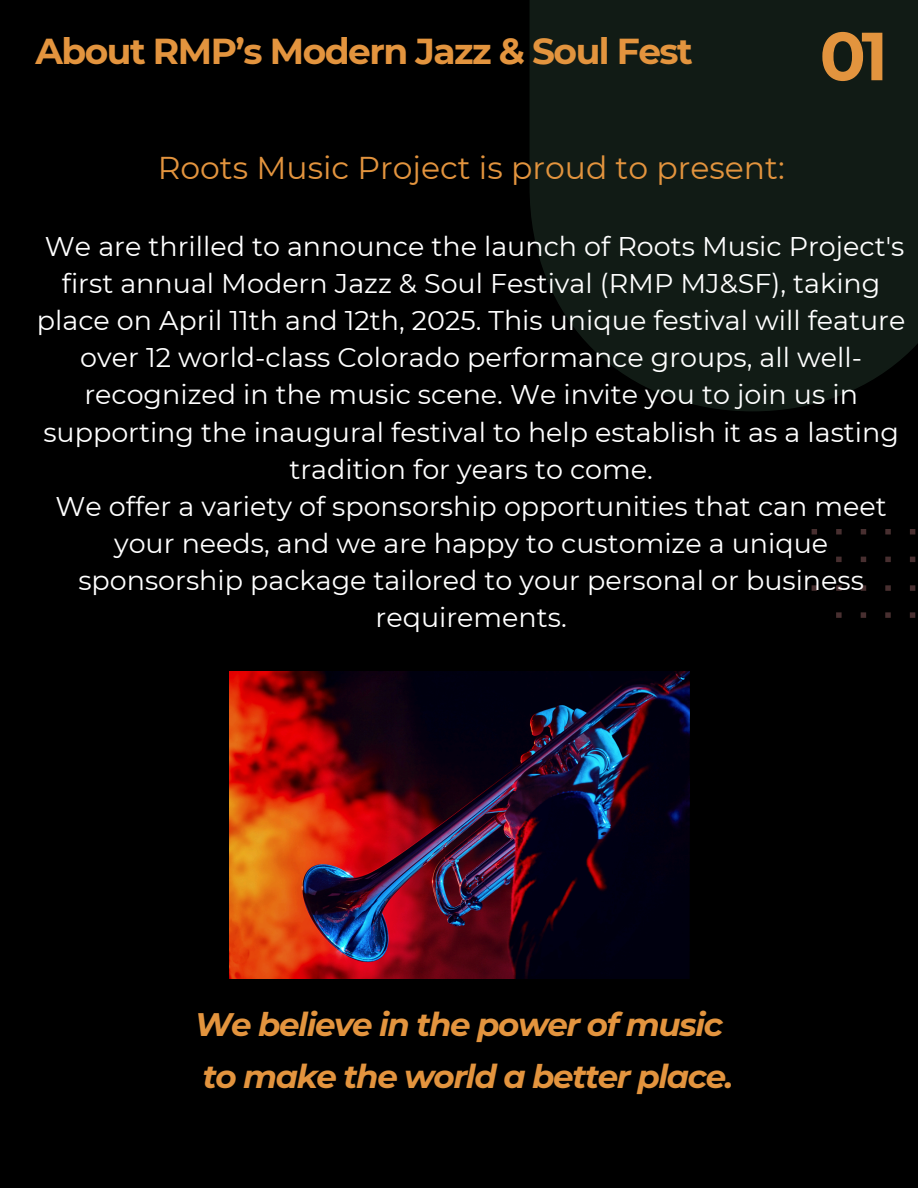
<style>
.page{position:relative;width:918px;height:1188px;background:#000}
.page>*{position:absolute;margin:0;border:0;box-sizing:border-box;transform-origin:0 0}
.t1{font:700 67.95px "Montserrat";color:#e3943e}
.t2{font:700 36px "Montserrat";letter-spacing:-.04em;color:#e3943e}
.t3{font:italic 700 32.55px/51.4px "Montserrat";letter-spacing:-.04em;color:#e3943e}
.t4{font:31.5px "Montserrat";color:#e3943e}
.t5{font:27px/37.2px "Montserrat";color:#fff;text-align:center}
</style>
<div class="page">
<svg style="left:530px;top:0;width:388px;height:411px;fill:#111b15"></svg>
<svg style="left:812px;top:529px;width:104px;height:89px"></svg>
<img style="left:229px;top:672px;width:460px;height:307px">
<p class="t2" style="left:35px;top:29px;width:659px">About RMP’s Modern Jazz &amp; Soul Fest</p>
<p class="t1" style="left:820px;top:14px;width:70px">01</p>
<h1 class="t4" style="left:158px;top:149px;width:629px">Roots Music Project is proud to present:</h1>
<h2 class="t5" style="left:37px;top:228px;width:870px">We are thrilled to announce the launch of Roots Music Project's first annual Modern Jazz &amp; Soul Festival (RMP MJ&amp;SF), taking place on April 11th and 12th, 2025. This unique festival will feature over 12 world-class Colorado performance groups, all well&shy;recognized in the music scene. We invite you to join us in supporting the inaugural festival to help establish it as a lasting tradition for years to come.</h2>
<p class="t5" style="left:56px;top:488px;width:833px">We offer a variety of sponsorship opportunities that can meet your needs, and we are happy to customize a unique sponsorship package tailored to your personal or business requirements.</p>
<p class="t3" style="left:195px;top:999px;width:540px">We believe in the power of music to make the world a better place.</p>
</div>
